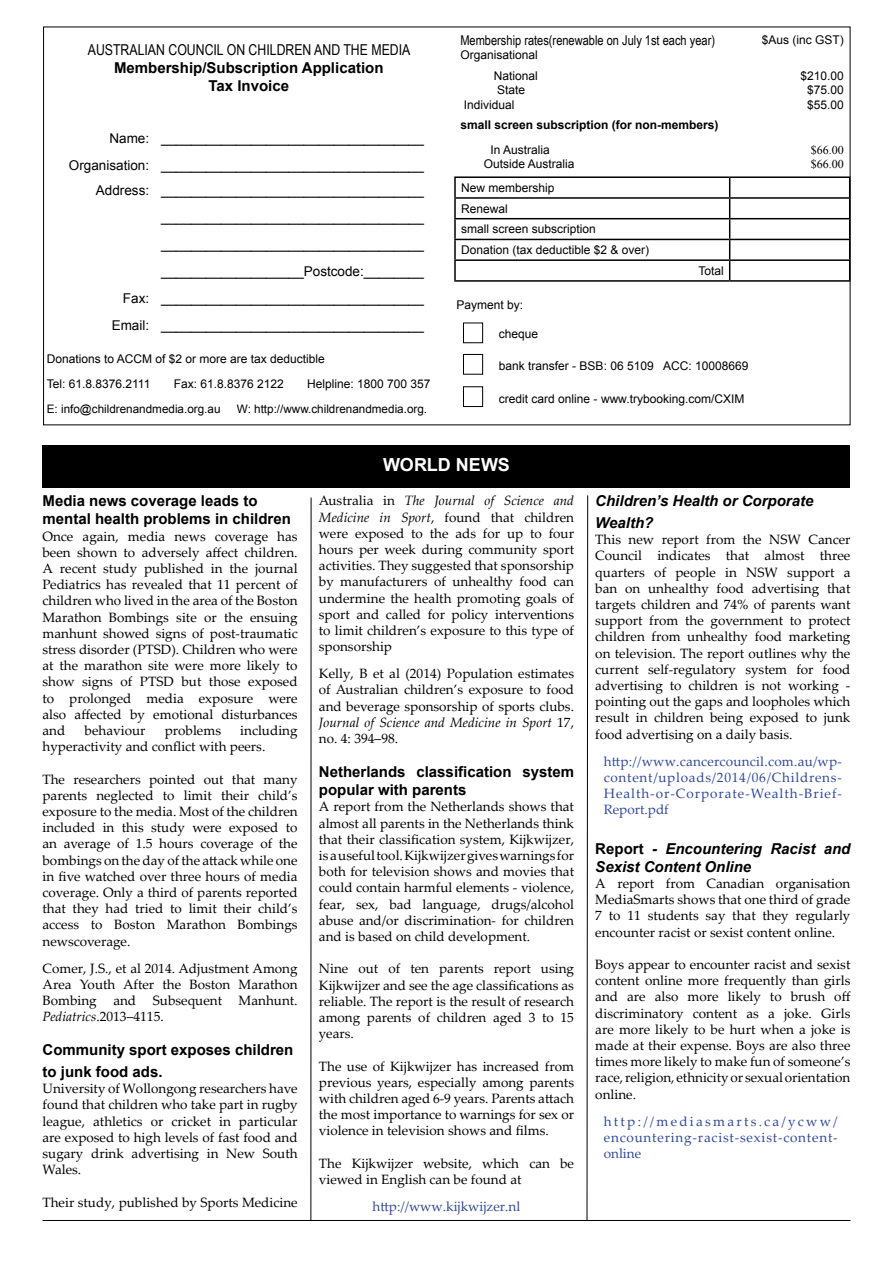
<style>
.page{position:relative;width:893px;height:1263px;background:#fff}
.page>*{position:absolute;margin:0;border:0;box-sizing:border-box;transform-origin:0 0}
.t1{font:700 18px "Arial";color:#fff}
.t2{font:700 15px/18px "Arial";color:#000}
.t3{font:italic 700 15px/21.6px "Arial";color:#000}
.t4{font:15px "Arial Narrow";color:#000}
.t5{font:13.5px/16.2px "Palatino Linotype";color:#000;text-align:justify}
.t6{font:13.5px/27px "Arial";color:#000;text-align:right}
.t7{font:13.5px/16.2px "Palatino Linotype";letter-spacing:.06em;color:#314996;text-align:justify}
.t8{font:13.5px "Arial Narrow";color:#000}
.t9{font:13.5px "Palatino Linotype";color:#314996}
.t10{font:12px/14.4px "Arial";color:#000}
.t11{font:700 12px "Arial";color:#000}
.t12{font:12px/14.4px "Times New Roman";color:#000}
.t13{font:11.7px "Arial";color:#000}
.s1{font-style:italic}
.s2{font-style:normal}
</style>
<div class="page">
<hr style="left:454px;top:176px;width:276px;height:2px;background:#000">
<hr style="left:730px;top:176px;width:120px;height:2px;background:#000">
<hr style="left:454px;top:197px;width:276px;height:2px;background:#000">
<svg style="left:454px;top:178px;width:2px;height:40px"></svg>
<hr style="left:730px;top:197px;width:120px;height:2px;background:#000">
<hr style="left:454px;top:218px;width:276px;height:1px;background:#000">
<hr style="left:454px;top:219px;width:2px;height:20px;background:#000">
<hr style="left:730px;top:218px;width:120px;height:1px;background:#000">
<hr style="left:454px;top:239px;width:276px;height:1px;background:#000">
<hr style="left:730px;top:239px;width:120px;height:1px;background:#000">
<hr style="left:454px;top:259px;width:276px;height:2px;background:#000">
<svg style="left:454px;top:240px;width:2px;height:40px"></svg>
<hr style="left:730px;top:259px;width:120px;height:2px;background:#000">
<svg style="left:729px;top:178px;width:1px;height:102px"></svg>
<svg style="left:849px;top:178px;width:1px;height:102px"></svg>
<hr style="left:454px;top:280px;width:276px;height:2px;background:#000">
<hr style="left:730px;top:280px;width:120px;height:2px;background:#000">
<hr style="left:43px;top:1220px;width:807px;height:1px;background:#000">
<div style="left:43px;top:445px;width:807px;height:43px;background:#000"></div>
<hr style="left:311px;top:497px;width:1px;height:723px;background:#000">
<svg style="left:587px;top:495px;width:1px;height:725px"></svg>
<div style="left:463px;top:323px;width:20px;height:20px;border:1px solid #000"></div>
<div style="left:463px;top:354px;width:20px;height:21px;border:1px solid #000"></div>
<div style="left:463px;top:386px;width:20px;height:21px;border:1px solid #000"></div>
<p class="t4" style="left:88px;top:39px;width:324px">AUSTRALIAN COUNCIL ON CHILDREN AND THE MEDIA</p>
<p class="t2" style="left:114px;top:59px;width:271px;text-align:center">Membership/Subscription Application<br>Tax Invoice</p>
<p class="t6" style="left:69px;top:125px;width:357px">Name: ___________________________________<br>Organisation: ___________________________________</p>
<p class="t6" style="left:96px;top:177px;width:329px">Address: ___________________________________ ___________________________________ ___________________________________ ___________________Postcode:________<br>Fax: ___________________________________ Email: ___________________________________</p>
<p class="t10" style="left:47px;top:346px;width:280px;line-height:25.2px">Donations to ACCM of $2 or more are tax deductible<br>Tel: 61.8.8376.2111</p>
<p class="t10" style="left:174px;top:377px;width:112px">Fax: 61.8.8376 2122</p>
<p class="t10" style="left:307px;top:377px;width:125px">Helpline: 1800 700 357</p>
<p class="t13" style="left:47px;top:401px;width:175px">E: info@childrenandmedia.org.au</p>
<p class="t13" style="left:237px;top:401px;width:192px">W: http://www.childrenandmedia.org.</p>
<p class="t8" style="left:460px;top:30px;width:256px">Membership rates(renewable on July 1st each year)</p>
<p class="t10" style="left:460px;top:48px;width:79px">Organisational</p>
<p class="t10" style="left:494px;top:69px;width:46px">National</p>
<p class="t10" style="left:497px;top:83px;width:30px">State</p>
<p class="t10" style="left:464px;top:97px;width:52px">Individual</p>
<p class="t10" style="left:762px;top:32px;width:84px">$Aus (inc GST)</p>
<p class="t10" style="left:800px;top:69px;width:45px;text-align:center">$210.00 $75.00 $55.00</p>
<p class="t11" style="left:460px;top:117px;width:260px">small screen subscription (for non-members)</p>
<p class="t10" style="left:484px;top:143px;width:92px;text-indent:7px">In Australia<br>Outside Australia</p>
<p class="t12" style="left:811px;top:142px;width:34px">$66.00 $66.00</p>
<p class="t10" style="left:461px;top:178px;width:190px;line-height:20.7px">New membership<br>Renewal<br>small screen subscription<br>Donation (tax deductible $2 &amp; over)</p>
<p class="t10" style="left:698px;top:264px;width:27px">Total</p>
<p class="t10" style="left:456px;top:298px;width:68px">Payment by:</p>
<p class="t10" style="left:499px;top:326px;width:41px">cheque</p>
<p class="t10" style="left:499px;top:359px;width:251px">bank transfer - BSB: 06 5109 ACC: 10008669</p>
<p class="t10" style="left:499px;top:391px;width:247px">credit card online - www.trybooking.com/CXIM</p>
<p class="t2" style="left:43px;top:492px;width:250px">Media news coverage leads to mental health problems in children</p>
<p class="t5" style="left:43px;top:527px;width:257px">Once again, media news coverage has been shown to adversely affect children.<br>A recent study published in the journal Pediatrics has revealed that 11 percent of children who lived in the area of the Boston Marathon Bombings site or the ensuing manhunt showed signs of post-traumatic stress disorder (PTSD). Children who were at the marathon site were more likely to show signs of PTSD but those exposed to prolonged media exposure were also affected by emotional disturbances and</p>
<p class="t5" style="left:43px;top:722px;width:257px;text-indent:198px">including hyperactivity and conflict with peers.</p>
<p class="t5" style="left:43px;top:770px;width:257px">The researchers pointed out that many parents neglected to limit their child’s exposure to the media. Most of the children included in this study were exposed to an average of 1.5 hours coverage of the bombings on the day of the attack while one in five watched over three hours of media coverage. Only a third of parents reported that they had tried to limit their child’s access to Boston Marathon Bombings newscoverage.</p>
<p class="t5" style="left:43px;top:959px;width:257px">Comer, J.S., et al 2014. Adjustment Among Area Youth After the Boston Marathon Bombing and Subsequent Manhunt.<br><span class="s1">Pediatrics</span>.2013–4115.</p>
<p class="t2" style="left:43px;top:1040px;width:252px;line-height:21.6px">Community sport exposes children to junk food ads.</p>
<p class="t5" style="left:43px;top:1080px;width:257px">University of Wollongong researchers have found that children who take part in rugby league, athletics or cricket in particular are exposed to high levels of fast food and sugary drink advertising in New South Wales.</p>
<p class="t5" style="left:43px;top:1193px;width:257px">Their study, published by Sports Medicine</p>
<p class="t5" style="left:85px;top:722px;width:62px">behaviour</p>
<p class="t5" style="left:165px;top:722px;width:58px">problems</p>
<h1 class="t1" style="left:383px;top:453px;width:128px">WORLD NEWS</h1>
<p class="t5" style="left:319px;top:492px;width:257px">Australia in <span class="s1">The Journal of Science and Medicine in Sport</span>, found that children were exposed to the ads for up to four hours per week during community sport activities. They suggested that sponsorship by manufacturers of unhealthy food can undermine the health promoting goals of sport and called for policy interventions to limit children’s exposure to this type of sponsorship</p>
<p class="t5" style="left:319px;top:665px;width:257px">Kelly, B et al (2014) Population estimates of Australian children’s exposure to food and beverage sponsorship of sports clubs.<br><span class="s1">Journal of Science and Medicine in Sport</span> 17, no. 4: 394–98.</p>
<p class="t2" style="left:319px;top:763px;width:257px">Netherlands classification system popular with parents</p>
<p class="t5" style="left:319px;top:798px;width:257px">A report from the Netherlands shows that almost all parents in the Netherlands think that their classification system, Kijkwijzer, is a useful tool. Kijkwijzer gives warnings for both for television shows and movies that could contain harmful elements - violence, fear, sex, bad language, drugs/alcohol abuse and/or discrimination- for children and is based on child development.</p>
<p class="t5" style="left:319px;top:960px;width:257px">Nine out of ten parents report using Kijkwijzer and see the age classifications as reliable. The report is the result of research among parents of children aged 3 to 15 years.</p>
<p class="t5" style="left:319px;top:1057px;width:257px">The use of Kijkwijzer has increased from previous years, especially among parents with children aged 6-9 years. Parents attach the most importance to warnings for sex or violence in television shows and films.</p>
<p class="t5" style="left:319px;top:1154px;width:257px">The Kijkwijzer website, which can be viewed in English can be found at</p>
<p class="t9" style="left:373px;top:1197px;width:149px">http://www.kijkwijzer.nl</p>
<p class="t3" style="left:595px;top:491px;width:220px">Children’s Health or Corporate<br>Wealth?</p>
<p class="t5" style="left:595px;top:531px;width:257px">This new report from the NSW Cancer Council indicates that almost three quarters of people in NSW support a ban on unhealthy food advertising that targets children and 74% of parents want support from the government to protect children from unhealthy food marketing on television. The report outlines why the current self-regulatory system for food advertising to children is not working - pointing out the gaps and loopholes which result in children being exposed to junk food advertising on a daily basis.</p>
<p class="t7" style="left:604px;top:752px;width:240px">http://www.cancercouncil.com.au/wp&shy;content/uploads/2014/06/Childrens-Health-or-Corporate-Wealth-Brief-Report.pdf</p>
<p class="t3" style="left:595px;top:840px;width:257px;line-height:18px"><span class="s2">Report</span> - Encountering Racist and<br>Sexist Content Online</p>
<p class="t5" style="left:595px;top:875px;width:257px">A report from Canadian organisation MediaSmarts shows that one third of grade 7 to 11 students say that they regularly encounter racist or sexist content online.</p>
<p class="t5" style="left:595px;top:956px;width:257px">Boys appear to encounter racist and sexist content online more frequently than girls and are also more likely to brush off discriminatory content as a joke. Girls are more likely to be hurt when a joke is made at their expense. Boys are also three times more likely to make fun of someone’s race, religion, ethnicity or sexual orientation online.</p>
<p class="t7" style="left:604px;top:1112px;width:235px">http://mediasmarts.ca/ycww/ encountering-racist-sexist-content&shy;online</p>
</div>
